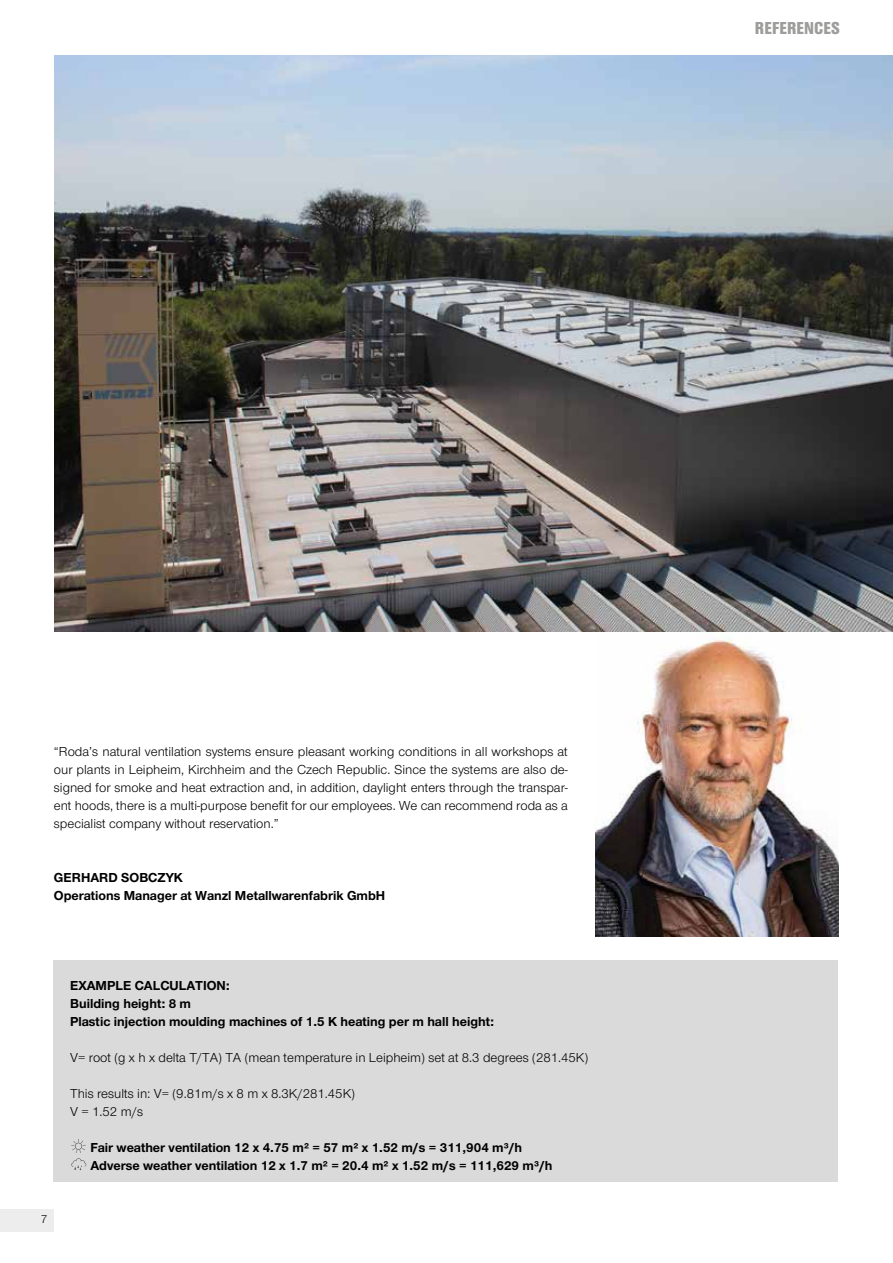
<style>
.page{position:relative;width:893px;height:1263px;background:#fff}
.page>*{position:absolute;margin:0;border:0;box-sizing:border-box;transform-origin:0 0}
.t1{font:900 condensed 18px "Nimbus Sans T";color:#9d9d9c}
.t2{font:13.5px/18px "Nimbus Sans Novus T";color:#000;text-align:justify}
.t3{font:700 13.5px/18px "Nimbus Sans Novus T";color:#000}
.t4{font:12px "Nimbus Sans Novus T";color:#000}
</style>
<div class="page">
<div style="left:54px;top:960px;width:784px;height:221px;background:#dadada"></div>
<img style="left:596px;top:631px;width:243px;height:305px">
<img style="left:54px;top:55px;width:839px;height:576px">
<svg style="left:71px;top:1139px;width:15px;height:31px"></svg>
<div style="left:0;top:1209px;width:54px;height:22px;background:#ededed"></div>
<h1 class="t1" style="left:755px;top:18px;width:87px">REFERENCES</h1>
<p class="t2" style="left:54px;top:742px;width:515px">“Roda’s natural ventilation systems ensure pleasant working conditions in all workshops at our plants in Leipheim, Kirchheim and the Czech Republic. Since the systems are also de&shy;signed for smoke and heat extraction and, in addition, daylight enters through the transpar&shy;ent hoods, there is a multi-purpose benefit for our employees. We can recommend roda as a specialist company without reservation.”</p>
<p class="t3" style="left:54px;top:868px;width:333px">GERHARD SOBCZYK<br>Operations Manager at Wanzl Metallwarenfabrik GmbH</p>
<p class="t4" style="left:41px;top:1212px;width:8px">7</p>
<p class="t3" style="left:70px;top:976px;width:425px">EXAMPLE CALCULATION:<br>Building height: 8 m<br>Plastic injection moulding machines of 1.5 K heating per m hall height:</p>
<p class="t2" style="left:70px;top:1048px;width:520px">V= root (g x h x delta T/TA) TA (mean temperature in Leipheim) set at 8.3 degrees (281.45K)</p>
<p class="t2" style="left:70px;top:1084px;width:286px">This results in: V= (9.81m/s x 8 m x 8.3K/281.45K)<br>V = 1.52 m/s</p>
<p class="t3" style="left:90px;top:1138px;width:464px">Fair weather ventilation 12 x 4.75 m² = 57 m² x 1.52 m/s = 311,904 m³/h<br>Adverse weather ventilation 12 x 1.7 m² = 20.4 m² x 1.52 m/s = 111,629 m³/h</p>
</div>
